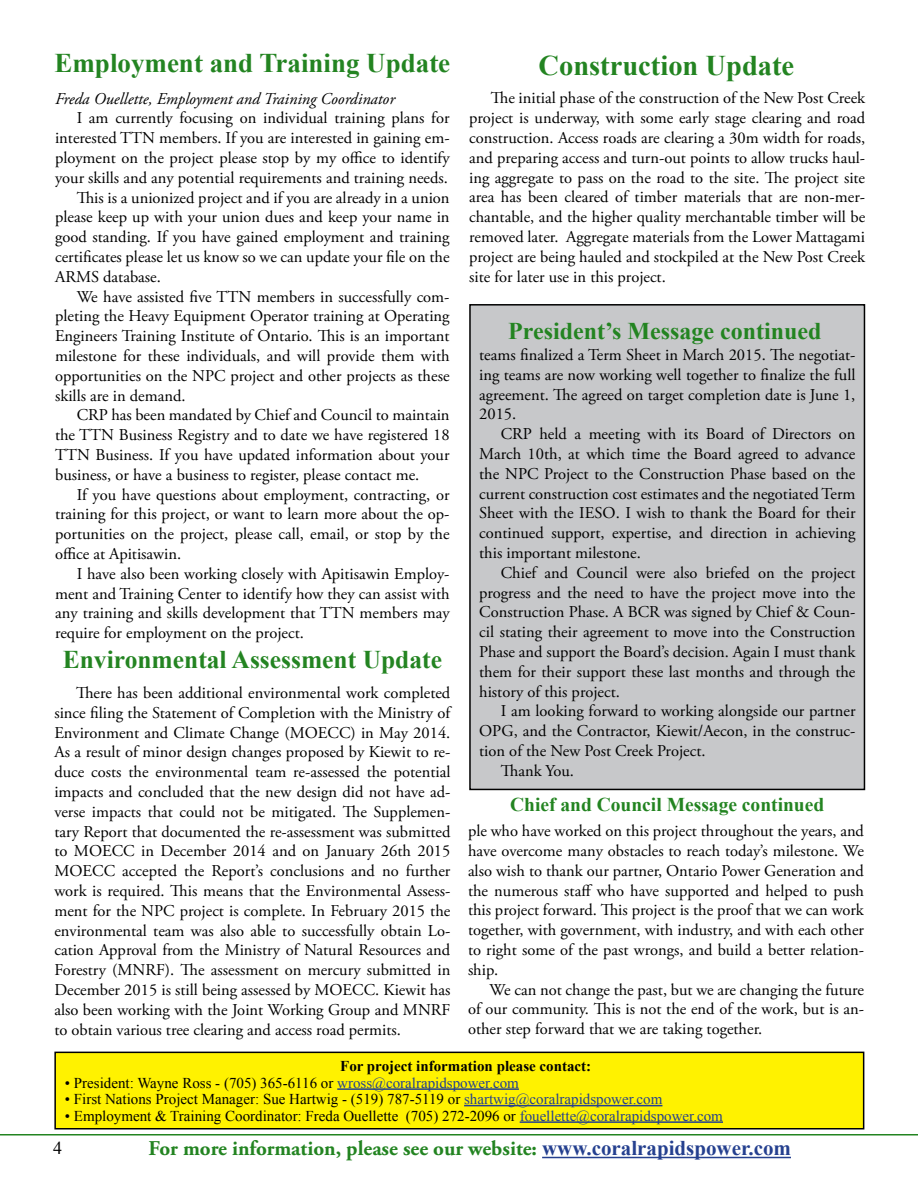
<style>
.page{position:relative;width:918px;height:1188px;background:#fff}
.page>*{position:absolute;margin:0;border:0;box-sizing:border-box;transform-origin:0 0}
.t1{font:700 28.5px "Times New Roman";color:#238421}
.t2{font:700 27px "Times New Roman";color:#238421}
.t3{font:700 25.5px "Times New Roman";color:#238421}
.t4{font:700 24px "Times New Roman";color:#238421}
.t5{font:700 21px "Adobe Garamond Pro";color:#238421}
.t6{font:700 19.5px "Times New Roman";color:#238421}
.t7{font:18px "Times New Roman";color:#000}
.t8{font:16.5px/19.8px "Adobe Garamond Pro";color:#000;text-align:justify}
.t9{font:italic 16.5px "Adobe Garamond Pro";color:#000}
.t10{font:15px "Times New Roman";color:#000}
.t11{font:700 15px "Times New Roman";color:#000}
.s1{color:#25408f}
.s2{font-family:"Times New Roman";color:#25408f}
</style>
<div class="page">
<hr style="left:0;top:1134px;width:918px;height:2px;background:#238421">
<hr style="left:542px;top:1157px;width:249px;height:1px;background:#25408f">
<div style="left:470px;top:305px;width:394px;height:484px;background:#c7c8ca"></div>
<div style="left:469px;top:304px;width:396px;height:486px;border:2px solid #000"></div>
<div style="left:55px;top:1052px;width:809px;height:77px;background:#fff200"></div>
<hr style="left:337px;top:1088px;width:182px;height:2px;background:#25408f">
<hr style="left:464px;top:1105px;width:198px;height:1px;background:#25408f">
<hr style="left:520px;top:1121px;width:203px;height:2px;background:#25408f">
<div style="left:54px;top:1052px;width:810px;height:78px;border:2px solid #000"></div>
<h2 class="t2" style="left:54px;top:45px;width:397px">Employment and Training Update</h2>
<p class="t9" style="left:55px;top:88px;width:341px">Freda Ouellette, Employment and Training Coordinator</p>
<p class="t8" style="left:77px;top:109px;width:374px">I am currently focusing on individual training plans for</p>
<p class="t8" style="left:55px;top:129px;width:396px">interested TTN members. If you are interested in gaining em-</p>
<p class="t8" style="left:55px;top:148px;width:396px">ployment on the project please stop by my office to identify</p>
<p class="t8" style="left:55px;top:168px;width:394px">your skills and any potential requirements and training needs.</p>
<p class="t8" style="left:77px;top:188px;width:374px">This is a unionized project and if you are already in a union</p>
<p class="t8" style="left:55px;top:208px;width:396px">please keep up with your union dues and keep your name in</p>
<p class="t8" style="left:55px;top:228px;width:396px">good standing. If you have gained employment and training</p>
<p class="t8" style="left:55px;top:247px;width:396px">certificates please let us know so we can update your file on the</p>
<p class="t8" style="left:55px;top:267px;width:107px">ARMS database.</p>
<p class="t8" style="left:77px;top:287px;width:374px">We have assisted five TTN members in successfully com-</p>
<p class="t8" style="left:55px;top:307px;width:396px">pleting the Heavy Equipment Operator training at Operating</p>
<p class="t8" style="left:55px;top:327px;width:396px">Engineers Training Institute of Ontario. This is an important</p>
<p class="t8" style="left:55px;top:346px;width:396px">milestone for these individuals, and will provide them with</p>
<p class="t8" style="left:55px;top:366px;width:396px">opportunities on the NPC project and other projects as these</p>
<p class="t8" style="left:55px;top:386px;width:132px">skills are in demand.</p>
<p class="t8" style="left:77px;top:406px;width:374px">CRP has been mandated by Chief and Council to maintain</p>
<p class="t8" style="left:55px;top:426px;width:396px">the TTN Business Registry and to date we have registered 18</p>
<p class="t8" style="left:55px;top:445px;width:396px">TTN Business. If you have updated information about your</p>
<p class="t8" style="left:55px;top:465px;width:366px">business, or have a business to register, please contact me.</p>
<p class="t8" style="left:77px;top:485px;width:374px">If you have questions about employment, contracting, or</p>
<p class="t8" style="left:55px;top:505px;width:396px">training for this project, or want to learn more about the op-</p>
<p class="t8" style="left:55px;top:525px;width:396px">portunities on the project, please call, email, or stop by the</p>
<p class="t8" style="left:55px;top:544px;width:128px">office at Apitisawin.</p>
<p class="t8" style="left:77px;top:564px;width:374px">I have also been working closely with Apitisawin Employ-</p>
<p class="t8" style="left:55px;top:584px;width:396px">ment and Training Center to identify how they can assist with</p>
<p class="t8" style="left:55px;top:604px;width:396px">any training and skills development that TTN members may</p>
<p class="t8" style="left:55px;top:624px;width:250px">require for employment on the project.</p>
<h3 class="t3" style="left:63px;top:642px;width:381px">Environmental Assessment Update</h3>
<p class="t8" style="left:54px;top:683px;width:398px;text-indent:22px">There has been additional environmental work completed since filing the Statement of Completion with the Ministry of Environment and Climate Change (MOECC) in May 2014.<br>As a result of minor design changes proposed by Kiewit to re&shy;duce costs the environmental team re-assessed the potential impacts and concluded that the new design did not have ad&shy;verse impacts that could not be mitigated. The Supplemen&shy;tary Report that documented the re-assessment was submitted to MOECC in December 2014 and on January 26th 2015<br>MOECC accepted the Report’s conclusions and no further work is required. This means that the Environmental Assess&shy;ment for the NPC project is complete. In February 2015 the environmental team was also able to successfully obtain Lo&shy;cation Approval from the Ministry of Natural Resources and Forestry (MNRF). The assessment on mercury submitted in December 2015 is still being assessed by MOECC. Kiewit has also been working with the Joint Working Group and MNRF to obtain various tree clearing and access road permits.</p>
<h1 class="t1" style="left:539px;top:46px;width:257px">Construction Update</h1>
<p class="t8" style="left:469px;top:89px;width:398px;text-indent:22px">The initial phase of the construction of the New Post Creek project is underway, with some early stage clearing and road construction. Access roads are clearing a 30m width for roads, and preparing access and turn-out points to allow trucks haul&shy;ing aggregate to pass on the road to the site. The project site area has been cleared of timber materials that are non-mer&shy;chantable, and the higher quality merchantable timber will be removed later. Aggregate materials from the Lower Mattagami project are being hauled and stockpiled at the New Post Creek site for later use in this project.</p>
<h3 class="t4" style="left:508px;top:314px;width:315px">President’s Message continued</h3>
<p class="t8" style="left:479px;top:345px;width:378px">teams finalized a Term Sheet in March 2015. The negotiat&shy;ing teams are now working well together to finalize the full agreement. The agreed on target completion date is June 1, 2015.</p>
<p class="t8" style="left:479px;top:425px;width:378px;text-indent:22px">CRP held a meeting with its Board of Directors on March 10th, at which time the Board agreed to advance the NPC Project to the Construction Phase based on the current construction cost estimates and the negotiated Term Sheet with the IESO. I wish to thank the Board for their continued support, expertise, and direction in achieving this important milestone.</p>
<p class="t8" style="left:479px;top:563px;width:378px;text-indent:22px">Chief and Council were also briefed on the project progress and the need to have the project move into the Construction Phase. A BCR was signed by Chief &amp; Coun&shy;cil stating their agreement to move into the Construction Phase and support the Board’s decision. Again I must thank them for their support these last months and through the history of this project.</p>
<p class="t8" style="left:501px;top:702px;width:356px">I am looking forward to working alongside our partner</p>
<p class="t8" style="left:479px;top:722px;width:378px">OPG, and the Contractor, Kiewit/Aecon, in the construc-</p>
<p class="t8" style="left:479px;top:741px;width:228px">tion of the New Post Creek Project.</p>
<p class="t8" style="left:501px;top:761px;width:75px">Thank You.</p>
<p class="t6" style="left:510px;top:791px;width:316px">Chief and Council Message continued</p>
<p class="t8" style="left:468px;top:822px;width:398px">ple who have worked on this project throughout the years, and have overcome many obstacles to reach today’s milestone. We also wish to thank our partner, Ontario Power Generation and the numerous staff who have supported and helped to push this project forward. This project is the proof that we can work together, with government, with industry, and with each other to right some of the past wrongs, and build a better relation&shy;ship.</p>
<p class="t8" style="left:468px;top:980px;width:398px;text-indent:22px">We can not change the past, but we are changing the future of our community. This is not the end of the work, but is an&shy;other step forward that we are taking together.</p>
<p class="t11" style="left:340px;top:1056px;width:253px">For project information please contact:</p>
<p class="t10" style="left:65px;top:1072px;width:456px">• President: Wayne Ross - (705) 365-6116 or <span class="s1">wross@coralrapidspower.com</span></p>
<p class="t10" style="left:65px;top:1089px;width:599px">• First Nations Project Manager: Sue Hartwig - (519) 787-5119 or <span class="s1">shartwig@coralrapidspower.com</span></p>
<p class="t10" style="left:65px;top:1105px;width:660px">• Employment &amp; Training Coordinator: Freda Ouellette (705) 272-2096 or <span class="s1">fouellette@coralrapidspower.com</span></p>
<p class="t7" style="left:53px;top:1136px;width:10px">4</p>
<p class="t5" style="left:149px;top:1136px;width:644px">For more information, please see our website: <span class="s2">www.coralrapidspower.com</span></p>
</div>
